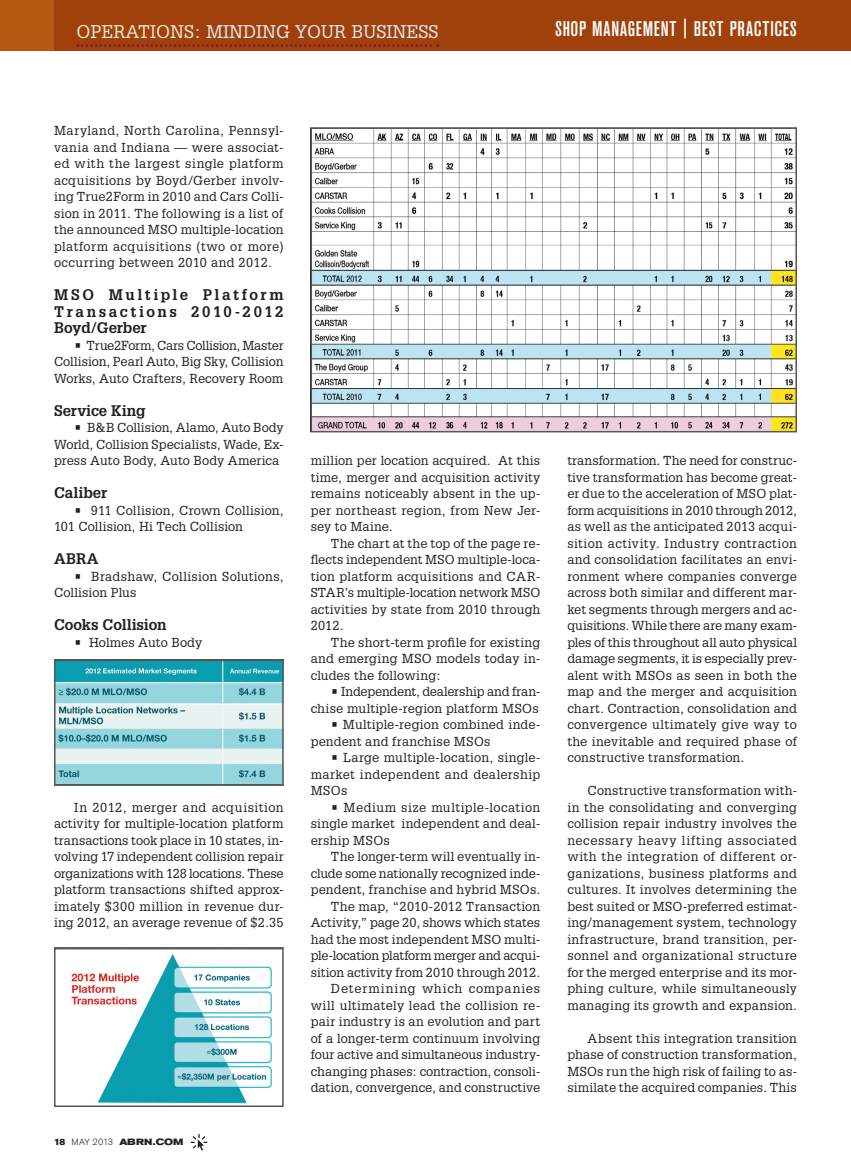
<style>
.page{position:relative;width:851px;height:1161px;background:#fff}
.page>*{position:absolute;margin:0;border:0;box-sizing:border-box;transform-origin:0 0}
.PILLAR_DESCRIPTOR{font:500 condensed 21px "Akzidenz Grotesk BE";letter-spacing:.035em;color:#fff}
.t1{font:18px "Glypha LT Std";color:#e1e7f2}
.ABRN_Text_1_NO_INDEN{font:700 15px/16.5px "Glypha LT Std";letter-spacing:.02em;color:#231f20;text-align:justify}
.ABRN_Text_1_NO_INDEN-2{font:700 15px "Glypha LT Std";letter-spacing:-.005em;color:#231f20}
.ABRN_Text_1_NO_INDEN-3{font:700 15px "Glypha LT Std";color:#231f20}
.ABRN_Text_1{font:12.75px/16.5px "Glypha LT Std";letter-spacing:.015em;color:#231f20;text-align:justify}
.t2{font:700 expanded 9px "Akzidenz Grotesk BE";letter-spacing:-.01em;color:#231f20}
.s1{color:#f3e7cc}
.s2{font-family:"Akzidenz Grotesk BE Super";font-weight:400;font-stretch:normal}
.s3{font-weight:300;font-stretch:normal}
</style>
<div class="page">
<div style="left:0;top:0;width:850px;height:51px;background:#a0410b"></div>
<div style="left:0;top:0;width:54px;height:51px;background:#b55812"></div>
<svg style="left:78px;top:44px;width:360px;height:3px"></svg>
<svg style="left:191px;top:1134px;width:16px;height:17px"></svg>
<img style="left:71px;top:954px;width:201px;height:150px">
<div style="left:54px;top:948px;width:230px;height:159px;border:2px solid #57585a"></div>
<img style="left:313px;top:131px;width:480px;height:298px">
<div style="left:310px;top:128px;width:486px;height:304px;border:2px solid #57585a"></div>
<img style="left:57px;top:663px;width:224px;height:120px">
<div style="left:54px;top:660px;width:230px;height:126px;border:2px solid #57585a"></div>
<p class="t1" style="left:76px;top:20px;width:363px"><span class="s1">OPERATIONS:</span> MINDING YOUR BUSINESS</p>
<p class="PILLAR_DESCRIPTOR" style="left:555px;top:17px;width:243px">SHOP MANAGEMENT | BEST PRACTICES</p>
<p class="ABRN_Text_1" style="left:54px;top:122px;width:231px">Maryland, North Carolina, Pennsyl&shy;vania and Indiana — were associat&shy;ed with the largest single platform acquisitions by Boyd/Gerber involv&shy;ing True2Form in 2010 and Cars Colli&shy;sion in 2011. The following is a list of the announced MSO multiple-location platform acquisitions (two or more) occurring between 2010 and 2012.</p>
<p class="ABRN_Text_1_NO_INDEN" style="left:54px;top:286px;width:231px">MSO Multiple Platform Transactions 2010-2012<br>Boyd/Gerber</p>
<p class="ABRN_Text_1" style="left:54px;top:336px;width:231px;text-indent:20px">• True2Form, Cars Collision, Master Collision, Pearl Auto, Big Sky, Collision Works, Auto Crafters, Recovery Room</p>
<p class="ABRN_Text_1_NO_INDEN" style="left:54px;top:402px;width:93px">Service King</p>
<p class="ABRN_Text_1" style="left:54px;top:419px;width:231px;text-indent:20px">• B&amp;B Collision, Alamo, Auto Body World, Collision Specialists, Wade, Ex&shy;press Auto Body, Auto Body America</p>
<p class="ABRN_Text_1_NO_INDEN-3" style="left:54px;top:483px;width:55px">Caliber</p>
<p class="ABRN_Text_1" style="left:54px;top:501px;width:231px;text-indent:20px">• 911 Collision, Crown Collision,<br>101 Collision, Hi Tech Collision</p>
<p class="ABRN_Text_1_NO_INDEN" style="left:54px;top:550px;width:46px">ABRA</p>
<p class="ABRN_Text_1" style="left:54px;top:567px;width:231px;text-indent:20px">• Bradshaw, Collision Solutions,<br>Collision Plus</p>
<p class="ABRN_Text_1_NO_INDEN-2" style="left:54px;top:615px;width:114px">Cooks Collision</p>
<p class="ABRN_Text_1" style="left:74px;top:633px;width:129px">• Holmes Auto Body</p>
<p class="ABRN_Text_1" style="left:54px;top:798px;width:231px;text-indent:20px">In 2012, merger and acquisition activity for multiple-location platform transactions took place in 10 states, in&shy;volving 17 independent collision repair organizations with 128 locations. These platform transactions shifted approx&shy;imately $300 million in revenue dur&shy;ing 2012, an average revenue of $2.35</p>
<p class="t2" style="left:54px;top:1136px;width:131px"><span class="s2">18</span> <span class="s3">May 2013</span> ABRN.COM</p>
<p class="ABRN_Text_1" style="left:310px;top:452px;width:231px">million per location acquired. At this time, merger and acquisition activity remains noticeably absent in the up&shy;per northeast region, from New Jer&shy;sey to Maine.</p>
<p class="ABRN_Text_1" style="left:310px;top:534px;width:231px;text-indent:20px">The chart at the top of the page re&shy;flects independent MSO multiple-loca&shy;tion platform acquisitions and CAR-STAR’s multiple-location network MSO activities by state from 2010 through 2012.</p>
<p class="ABRN_Text_1" style="left:310px;top:633px;width:231px;text-indent:20px">The short-term profile for existing and emerging MSO models today in&shy;cludes the following:</p>
<p class="ABRN_Text_1" style="left:310px;top:683px;width:231px;text-align:right">• Independent, dealership and fran&shy;chise multiple-region platform MSOs</p>
<p class="ABRN_Text_1" style="left:310px;top:716px;width:231px;text-indent:20px">• Multiple-region combined inde&shy;pendent and franchise MSOs</p>
<p class="ABRN_Text_1" style="left:310px;top:749px;width:231px;text-indent:20px">• Large multiple-location, single&shy;market independent and dealership MSOs</p>
<p class="ABRN_Text_1" style="left:310px;top:798px;width:231px;text-indent:20px">• Medium size multiple-location single market independent and deal&shy;ership MSOs</p>
<p class="ABRN_Text_1" style="left:310px;top:848px;width:231px;text-indent:20px">The longer-term will eventually in&shy;clude some nationally recognized inde&shy;pendent, franchise and hybrid MSOs.</p>
<p class="ABRN_Text_1" style="left:310px;top:897px;width:231px;text-indent:20px">The map, “2010-2012 Transaction Activity,” page 20, shows which states had the most independent MSO multi&shy;ple-location platform merger and acqui&shy;sition activity from 2010 through 2012.</p>
<p class="ABRN_Text_1" style="left:310px;top:980px;width:231px;text-indent:20px">Determining which companies will ultimately lead the collision re&shy;pair industry is an evolution and part of a longer-term continuum involving four active and simultaneous industry&shy;changing phases: contraction, consoli&shy;dation, convergence, and constructive</p>
<p class="ABRN_Text_1" style="left:567px;top:452px;width:231px">transformation. The need for construc&shy;tive transformation has become great&shy;er due to the acceleration of MSO plat&shy;form acquisitions in 2010 through 2012, as well as the anticipated 2013 acqui&shy;sition activity. Industry contraction and consolidation facilitates an envi&shy;ronment where companies converge across both similar and different mar&shy;ket segments through mergers and ac&shy;quisitions. While there are many exam&shy;ples of this throughout all auto physical damage segments, it is especially prev&shy;alent with MSOs as seen in both the map and the merger and acquisition chart. Contraction, consolidation and convergence ultimately give way to the inevitable and required phase of constructive transformation.</p>
<p class="ABRN_Text_1" style="left:567px;top:782px;width:231px;text-indent:20px">Constructive transformation with&shy;in the consolidating and converging collision repair industry involves the necessary heavy lifting associated with the integration of different or&shy;ganizations, business platforms and cultures. It involves determining the best suited or MSO-preferred estimat&shy;ing/management system, technology infrastructure, brand transition, per&shy;sonnel and organizational structure for the merged enterprise and its mor&shy;phing culture, while simultaneously managing its growth and expansion.</p>
<p class="ABRN_Text_1" style="left:567px;top:1029px;width:231px;text-indent:20px">Absent this integration transition phase of construction transformation, MSOs run the high risk of failing to as&shy;similate the acquired companies. This</p>
</div>
